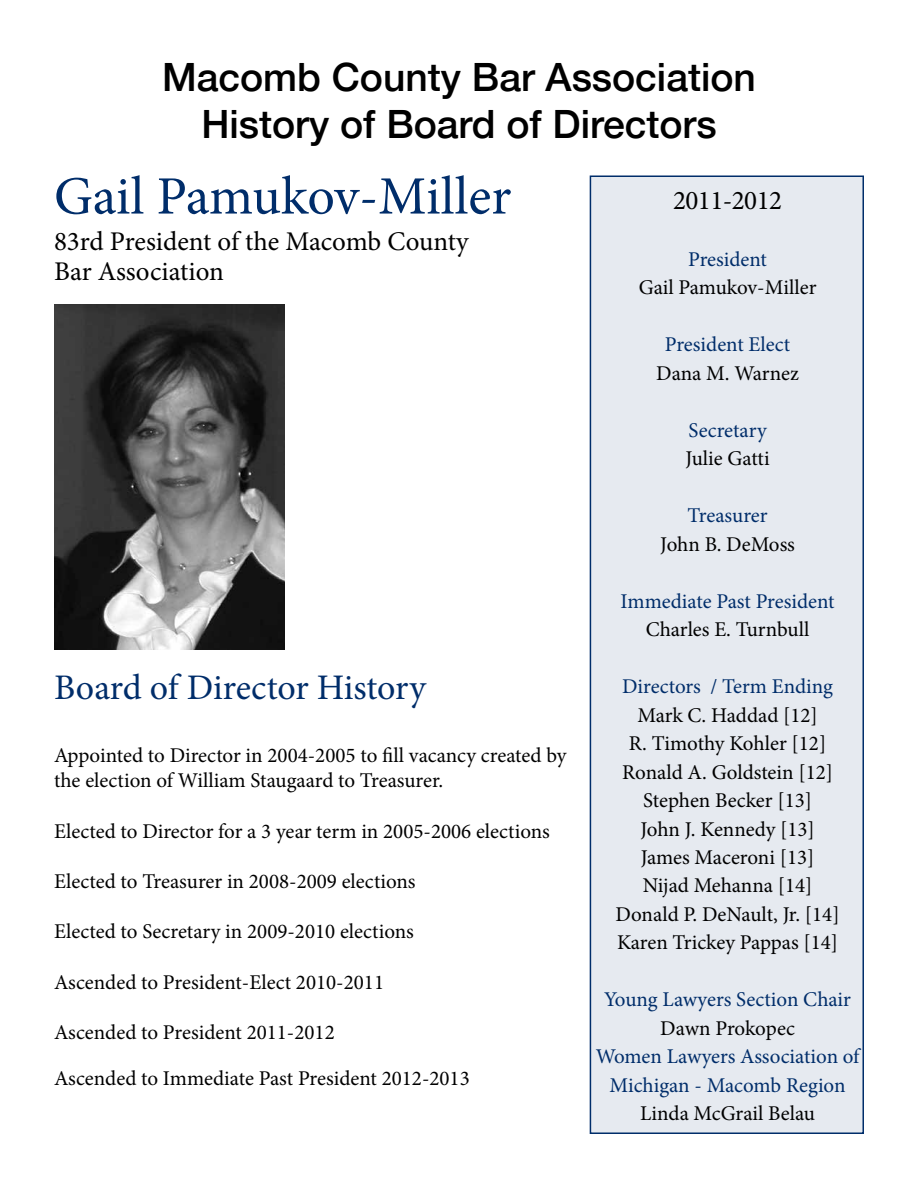
<style>
.page{position:relative;width:918px;height:1188px;background:#fff}
.page>*{position:absolute;margin:0;border:0;box-sizing:border-box;transform-origin:0 0}
.t1{font:54px "Minion Pro";letter-spacing:-.005em;color:#002d6a}
.t2{font:500 39px/46.8px "Helvetica Neue";color:#000;text-align:center}
.t3{font:36px "Minion Pro";letter-spacing:-.005em;color:#002d6a}
.t4{font:27px/30px "Minion Pro";letter-spacing:-.005em;color:#000}
.t5{font:21px/28.5px "Minion Pro";color:#000}
.t6{font:21px/28.5px "Minion Pro";color:#002d6a;text-align:center}
</style>
<div class="page">
<div style="left:590px;top:176px;width:273px;height:957px;background:#e6eaf0"></div>
<div style="left:590px;top:176px;width:274px;height:958px;border:2px solid #002d6a"></div>
<img style="left:54px;top:305px;width:230px;height:345px">
<h2 class="t2" style="left:162px;top:51px;width:595px">Macomb County Bar Association<br>History of Board of Directors</h2>
<h1 class="t1" style="left:54px;top:160px;width:459px">Gail Pamukov-Miller</h1>
<p class="t4" style="left:54px;top:226px;width:416px">83rd President of the Macomb County<br>Bar Association</p>
<h3 class="t3" style="left:54px;top:663px;width:374px">Board of Director History</h3>
<p class="t5" style="left:54px;top:743px;width:514px;line-height:25.2px">Appointed to Director in 2004-2005 to fill vacancy created by the election of William Staugaard to Treasurer.</p>
<p class="t5" style="left:54px;top:817px;width:497px">Elected to Director for a 3 year term in 2005-2006 elections</p>
<p class="t5" style="left:54px;top:867px;width:363px">Elected to Treasurer in 2008-2009 elections</p>
<p class="t5" style="left:54px;top:917px;width:361px">Elected to Secretary in 2009-2010 elections</p>
<p class="t5" style="left:54px;top:968px;width:332px">Ascended to President-Elect 2010-2011</p>
<p class="t5" style="left:54px;top:1009px;width:417px;line-height:46.2px">Ascended to President 2011-2012<br>Ascended to Immediate Past President 2012-2013</p>
<p class="t4" style="left:673px;top:185px;width:110px">2011-2012</p>
<p class="t6" style="left:688px;top:245px;width:80px">President</p>
<p class="t5" style="left:639px;top:273px;width:179px">Gail Pamukov-Miller</p>
<p class="t6" style="left:665px;top:330px;width:127px">President Elect</p>
<p class="t5" style="left:656px;top:359px;width:144px">Dana M. Warnez</p>
<p class="t6" style="left:689px;top:416px;width:80px">Secretary</p>
<p class="t5" style="left:685px;top:444px;width:86px">Julie Gatti</p>
<p class="t6" style="left:688px;top:501px;width:81px">Treasurer</p>
<p class="t5" style="left:660px;top:530px;width:136px">John B. DeMoss</p>
<p class="t6" style="left:621px;top:587px;width:215px">Immediate Past President</p>
<p class="t5" style="left:646px;top:615px;width:165px">Charles E. Turnbull</p>
<p class="t6" style="left:622px;top:672px;width:212px">Directors / Term Ending</p>
<p class="t5" style="left:616px;top:701px;width:225px;text-align:center">Mark C. Haddad [12]<br>R. Timothy Kohler [12]<br>Ronald A. Goldstein [12]<br>Stephen Becker [13]<br>John J. Kennedy [13]<br>James Maceroni [13]<br>Nijad Mehanna [14]<br>Donald P. DeNault, Jr. [14]<br>Karen Trickey Pappas [14]</p>
<p class="t6" style="left:604px;top:986px;width:248px">Young Lawyers Section Chair</p>
<p class="t5" style="left:660px;top:1014px;width:136px">Dawn Prokopec</p>
<p class="t6" style="left:596px;top:1043px;width:265px">Women Lawyers Association of<br>Michigan - Macomb Region</p>
<p class="t5" style="left:640px;top:1100px;width:177px">Linda McGrail Belau</p>
</div>
